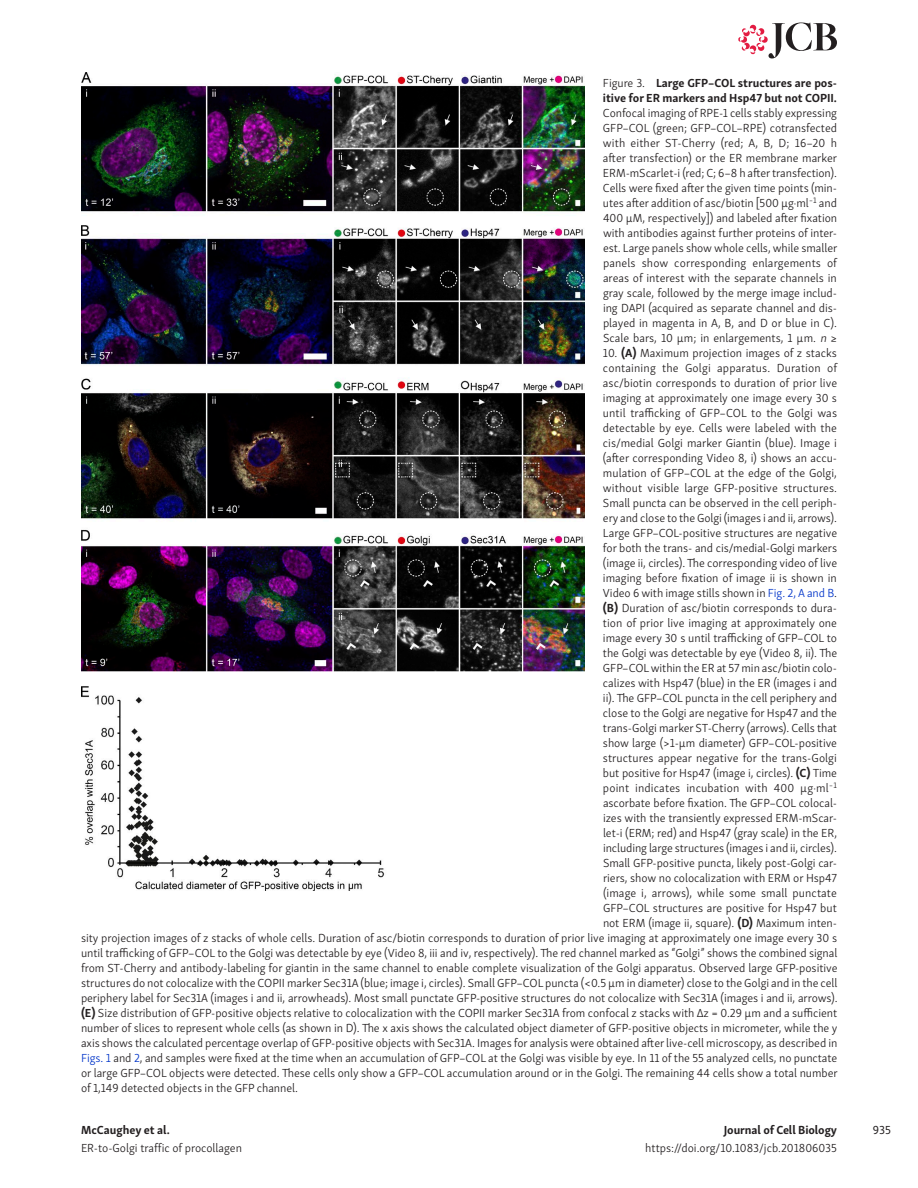
<style>
.page{position:relative;width:918px;height:1188px;background:#fff}
.page>*{position:absolute;margin:0;border:0;box-sizing:border-box;transform-origin:0 0}
.t1{font:300 12px/15px "Skolar Sans PE";letter-spacing:-.005em;color:#231f20;text-align:justify}
.t2{font:700 12px/15px "Skolar Sans PE";letter-spacing:-.005em;color:#231f20}
.t3{font:300 12px "Skolar Sans PE";letter-spacing:.015em;color:#231f20}
.t4{font:12px "Skolar Sans PE";color:#231f20}
.s1{font-weight:300}
.s2{font-style:italic}
.s3{font-weight:700}
.s4{color:#0034c9}
</style>
<div class="page">
<svg style="left:738px;top:23px;width:99px;height:35px"></svg>
<img style="left:81px;top:72px;width:504px;height:818px">
<p class="t2" style="left:603px;top:74px;width:236px"><span class="s1">Figure 3.</span> Large GFP–COL structures are pos&shy;itive for ER markers and Hsp47 but not COPII.</p>
<p class="t1" style="left:603px;top:105px;width:236px">Confocal imaging of RPE-1 cells stably expressing GFP–COL (green; GFP–COL–RPE) cotransfected with either ST-Cherry (red; A, B, D; 16–20 h after transfection) or the ER membrane marker ERM-mScarlet-i (red; C; 6–8 h after transfection).<br>Cells were fixed after the given time points (min&shy;utes after addition of asc/biotin [500 µg·ml<sup>−1</sup> and 400 µM, respectively]) and labeled after fixation with antibodies against further proteins of inter&shy;est. Large panels show whole cells, while smaller panels show corresponding enlargements of areas of interest with the separate channels in gray scale, followed by the merge image includ&shy;ing DAPI (acquired as separate channel and dis&shy;played in magenta in A, B, and D or blue in C).<br>Scale bars, 10 µm; in enlargements, 1 µm. <span class="s2">n</span> ≥</p>
<p class="t1" style="left:603px;top:345px;width:235px">10. <span class="s3">(A)</span> Maximum projection images of z stacks</p>
<p class="t3" style="left:603px;top:359px;width:236px">containing the Golgi apparatus. Duration of</p>
<p class="t1" style="left:603px;top:375px;width:236px">asc/biotin corresponds to duration of prior live</p>
<p class="t1" style="left:603px;top:390px;width:236px">imaging at approximately one image every 30 s</p>
<p class="t1" style="left:603px;top:405px;width:236px">until trafficking of GFP–COL to the Golgi was</p>
<p class="t1" style="left:603px;top:420px;width:235px">detectable by eye. Cells were labeled with the</p>
<p class="t1" style="left:603px;top:435px;width:235px">cis/medial Golgi marker Giantin (blue). Image i</p>
<p class="t1" style="left:603px;top:450px;width:236px">(after corresponding Video 8, i) shows an accu-</p>
<p class="t1" style="left:603px;top:465px;width:236px">mulation of GFP–COL at the edge of the Golgi,</p>
<p class="t1" style="left:603px;top:480px;width:236px">without visible large GFP-positive structures.</p>
<p class="t1" style="left:603px;top:495px;width:236px">Small puncta can be observed in the cell periph-</p>
<p class="t1" style="left:603px;top:510px;width:235px">ery and close to the Golgi (images i and ii, arrows).</p>
<p class="t1" style="left:603px;top:525px;width:236px">Large GFP–COL-positive structures are negative</p>
<p class="t1" style="left:603px;top:540px;width:236px">for both the trans- and cis/medial-Golgi markers</p>
<p class="t1" style="left:603px;top:555px;width:236px">(image ii, circles). The corresponding video of live</p>
<p class="t1" style="left:603px;top:570px;width:235px">imaging before fixation of image ii is shown in</p>
<p class="t1" style="left:603px;top:585px;width:236px">Video 6 with image stills shown in <span class="s4">Fig. 2, A and B</span>.</p>
<p class="t1" style="left:603px;top:600px;width:235px"><span class="s3">(B)</span> Duration of asc/biotin corresponds to dura-</p>
<p class="t1" style="left:603px;top:615px;width:236px">tion of prior live imaging at approximately one</p>
<p class="t1" style="left:603px;top:630px;width:236px">image every 30 s until trafficking of GFP–COL to</p>
<p class="t1" style="left:603px;top:645px;width:236px">the Golgi was detectable by eye (Video 8, ii). The</p>
<p class="t1" style="left:603px;top:660px;width:236px">GFP–COL within the ER at 57 min asc/biotin colo-</p>
<p class="t1" style="left:603px;top:675px;width:236px">calizes with Hsp47 (blue) in the ER (images i and</p>
<p class="t1" style="left:603px;top:690px;width:236px">ii). The GFP–COL puncta in the cell periphery and</p>
<p class="t1" style="left:603px;top:705px;width:236px">close to the Golgi are negative for Hsp47 and the</p>
<p class="t1" style="left:603px;top:720px;width:236px">trans-Golgi marker ST-Cherry (arrows). Cells that</p>
<p class="t1" style="left:603px;top:735px;width:236px">show large (&gt;1-µm diameter) GFP–COL-positive</p>
<p class="t1" style="left:603px;top:750px;width:235px">structures appear negative for the trans-Golgi</p>
<p class="t1" style="left:603px;top:765px;width:236px">but positive for Hsp47 (image i, circles). <span class="s3">(C)</span> Time</p>
<p class="t1" style="left:603px;top:780px;width:236px">point indicates incubation with 400 µg·ml<sup>−1</sup></p>
<p class="t1" style="left:603px;top:795px;width:236px">ascorbate before fixation. The GFP–COL colocal-</p>
<p class="t1" style="left:603px;top:810px;width:236px">izes with the transiently expressed ERM-mScar-</p>
<p class="t1" style="left:603px;top:825px;width:236px">let-i (ERM; red) and Hsp47 (gray scale) in the ER,</p>
<p class="t1" style="left:603px;top:840px;width:235px">including large structures (images i and ii, circles).</p>
<p class="t1" style="left:603px;top:855px;width:236px">Small GFP-positive puncta, likely post-Golgi car-</p>
<p class="t1" style="left:603px;top:870px;width:236px">riers, show no colocalization with ERM or Hsp47</p>
<p class="t1" style="left:603px;top:885px;width:235px">(image i, arrows), while some small punctate</p>
<p class="t1" style="left:603px;top:900px;width:235px">GFP–COL structures are positive for Hsp47 but</p>
<p class="t1" style="left:603px;top:915px;width:236px">not ERM (image ii, square). <span class="s3">(D)</span> Maximum inten-</p>
<p class="t1" style="left:81px;top:930px;width:758px">sity projection images of z stacks of whole cells. Duration of asc/biotin corresponds to duration of prior live imaging at approximately one image every 30 s</p>
<p class="t1" style="left:81px;top:945px;width:758px">until trafficking of GFP–COL to the Golgi was detectable by eye (Video 8, iii and iv, respectively). The red channel marked as “Golgi” shows the combined signal</p>
<p class="t1" style="left:81px;top:960px;width:758px">from ST-Cherry and antibody-labeling for giantin in the same channel to enable complete visualization of the Golgi apparatus. Observed large GFP-positive</p>
<p class="t1" style="left:81px;top:975px;width:758px">structures do not colocalize with the COPII marker Sec31A (blue; image i, circles). Small GFP–COL puncta (&lt;0.5 µm in diameter) close to the Golgi and in the cell</p>
<p class="t1" style="left:81px;top:990px;width:758px">periphery label for Sec31A (images i and ii, arrowheads). Most small punctate GFP-positive structures do not colocalize with Sec31A (images i and ii, arrows).</p>
<p class="t1" style="left:81px;top:1005px;width:758px"><span class="s3">(E)</span> Size distribution of GFP-positive objects relative to colocalization with the COPII marker Sec31A from confocal z stacks with Δz = 0.29 µm and a sufficient</p>
<p class="t1" style="left:81px;top:1020px;width:758px">number of slices to represent whole cells (as shown in D). The x axis shows the calculated object diameter of GFP-positive objects in micrometer, while the y</p>
<p class="t1" style="left:81px;top:1035px;width:758px">axis shows the calculated percentage overlap of GFP-positive objects with Sec31A. Images for analysis were obtained after live-cell microscopy, as described in</p>
<p class="t1" style="left:81px;top:1050px;width:758px"><span class="s4">Figs. 1</span> and <span class="s4">2</span>, and samples were fixed at the time when an accumulation of GFP–COL at the Golgi was visible by eye. In 11 of the 55 analyzed cells, no punctate</p>
<p class="t1" style="left:81px;top:1065px;width:758px">or large GFP–COL objects were detected. These cells only show a GFP–COL accumulation around or in the Golgi. The remaining 44 cells show a total number</p>
<p class="t1" style="left:81px;top:1080px;width:219px">of 1,149 detected objects in the GFP channel.</p>
<p class="t2" style="left:81px;top:1121px;width:90px">McCaughey et al.</p>
<p class="t1" style="left:81px;top:1140px;width:163px">ER-to-Golgi traffic of procollagen</p>
<p class="t2" style="left:724px;top:1121px;width:115px">Journal of Cell Biology</p>
<p class="t1" style="left:645px;top:1140px;width:193px">https://doi.org/10.1083/jcb.201806035</p>
<p class="t4" style="left:873px;top:1121px;width:20px">935</p>
</div>
